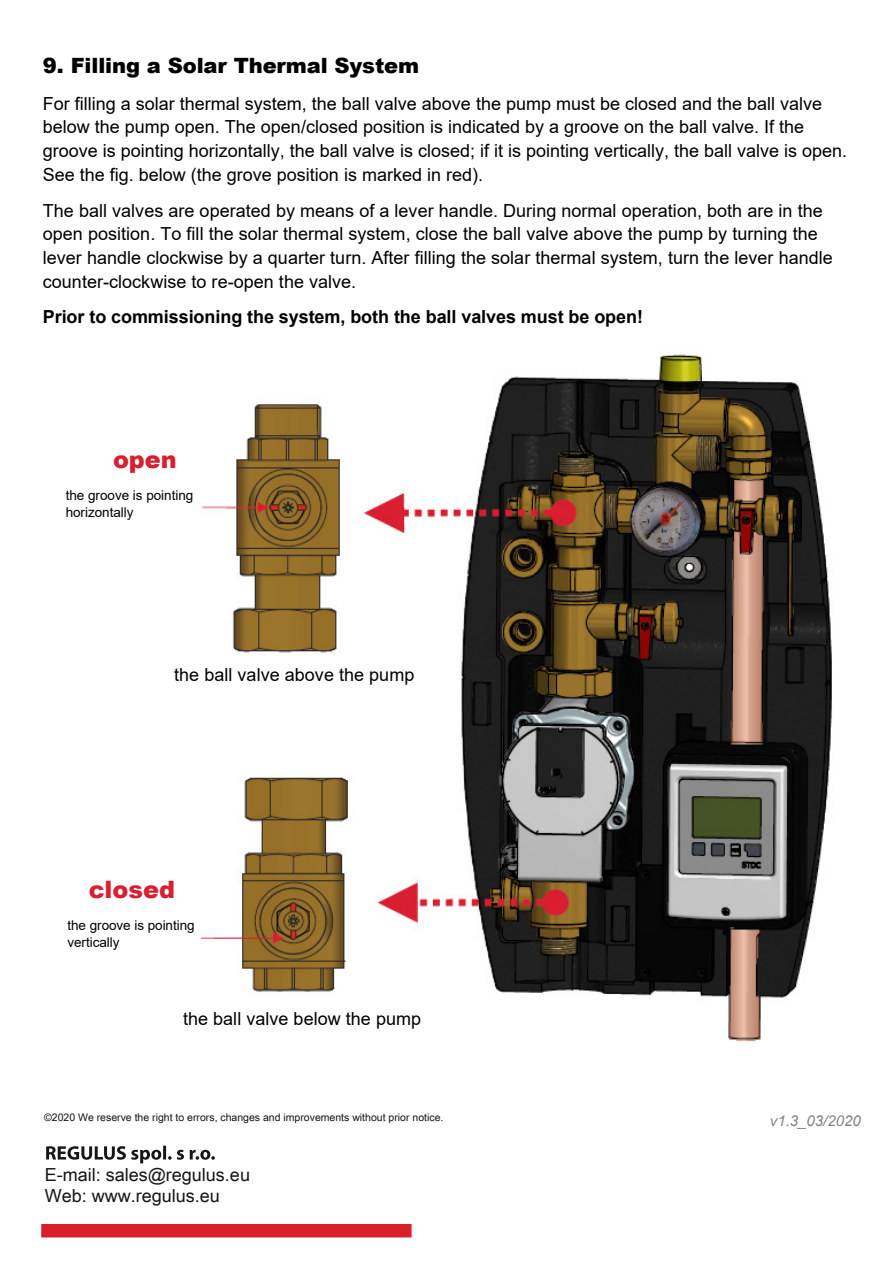
<style>
.page{position:relative;width:893px;height:1263px;background:#fff}
.page>*{position:absolute;margin:0;border:0;box-sizing:border-box;transform-origin:0 0}
.t1{font:900 24px "Arial";color:#d91f32}
.t2{font:900 21px "Arial";letter-spacing:-.005em;color:#000}
.t3{font:18px/23.7px "Arial";color:#000}
.t4{font:700 18px "Arial";letter-spacing:-.005em;color:#000}
.t5{font:18px/21.6px "Arial Unicode MS";color:#141515}
.t6{font:italic 15px "Arial";color:#818281}
.t7{font:13.5px/16.5px "Arial";color:#000}
.t8{font:10.5px "Arial Unicode MS";color:#141515}
.s1{font-style:inherit}
</style>
<div class="page">
<img style="left:200px;top:354px;width:632px;height:688px">
<svg style="left:46px;top:1146px;width:169px;height:17px"></svg>
<div style="left:41px;top:1224px;width:371px;height:13px;background:#d91f29"></div>
<p class="t2" style="left:43px;top:50px;width:378px">9. Filling a Solar Thermal System</p>
<p class="t3" style="left:43px;top:92px;width:806px">For filling a solar thermal system, the ball valve above the pump must be closed and the ball valve below the pump open. The open/closed position is indicated by a groove on the ball valve. If the groove is pointing horizontally, the ball valve is closed; if it is pointing vertically, the ball valve is open.<br>See the fig. below (the grove position is marked in red).</p>
<p class="t3" style="left:43px;top:198px;width:792px">The ball valves are operated by means of a lever handle. During normal operation, both are in the open position. To fill the solar thermal system, close the ball valve above the pump by turning the lever handle clockwise by a quarter turn. After filling the solar thermal system, turn the lever handle counter<span class="s1">-</span>clockwise to re-open the valve.</p>
<p class="t4" style="left:43px;top:304px;width:602px">Prior to commissioning the system, both the ball valves must be open!</p>
<h1 class="t1" style="left:113px;top:442px;width:65px">open</h1>
<p class="t7" style="left:66px;top:487px;width:129px">the groove is pointing horizontally</p>
<p class="t3" style="left:174px;top:663px;width:242px">the ball valve above the pump</p>
<h1 class="t1" style="left:89px;top:872px;width:88px">closed</h1>
<p class="t7" style="left:67px;top:917px;width:129px">the groove is pointing vertically</p>
<p class="t3" style="left:183px;top:1007px;width:240px">the ball valve below the pump</p>
<p class="t8" style="left:44px;top:1110px;width:401px">©2020 We reserve the right to errors, changes and improvements without prior notice.</p>
<p class="t5" style="left:45px;top:1163px;width:207px">E-mail: sales@regulus.eu<br>Web: www.regulus.eu</p>
<p class="t6" style="left:770px;top:1115px;width:92px">v1.3_03/2020</p>
</div>
